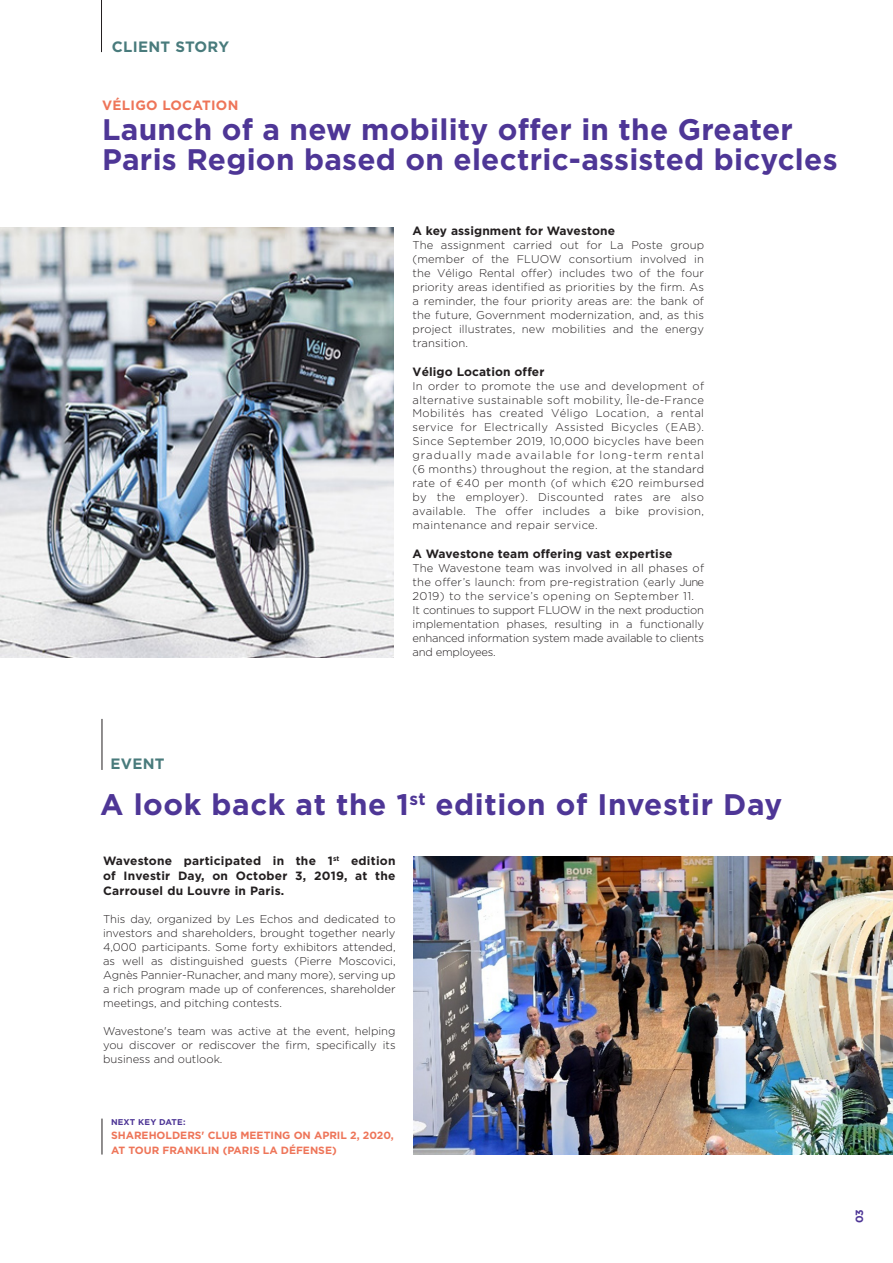
<style>
.page{position:relative;width:893px;height:1263px;background:#fff}
.page>*{position:absolute;margin:0;border:0;box-sizing:border-box;transform-origin:0 0}
.t1{font:700 29.7px/29.7px "Gotham";letter-spacing:.01em;color:#4e3696}
.t2{font:700 15px "Gotham";letter-spacing:.02em;color:#497b7c}
.t3{font:700 13.5px "Gotham";letter-spacing:.02em;color:#ee7559}
.t4{font:700 12px/15px "Gotham";letter-spacing:.01em;color:#231f20;text-align:justify}
.t5{font:300 11.25px/14px "Gothamlight";color:#231f20;text-align:justify}
.t6{font:700 10.5px/14.4px "Gotham";color:#ee7559}
.t7{font:700 10.5px "Gotham";color:#4e3696}
.t8{font:700 8.4px "Gotham";letter-spacing:.02em;color:#4e3696}
.s1{font-size:10.5px}
</style>
<div class="page">
<hr style="left:101px;top:0;width:1px;height:52px;background:#231f20">
<hr style="left:102px;top:719px;width:1px;height:51px;background:#231f20">
<img style="left:414px;top:857px;width:479px;height:297px">
<img style="left:0;top:227px;width:393px;height:431px">
<hr style="left:102px;top:1118px;width:1px;height:36px;background:#231f20">
<h2 class="t2" style="left:112px;top:38px;width:119px">CLIENT STORY</h2>
<p class="t3" style="left:102px;top:98px;width:138px">VÉLIGO LOCATION</p>
<h1 class="t1" style="left:102px;top:114px;width:737px">Launch of a new mobility offer in the Greater<br>Paris Region based on electric-assisted bicycles</h1>
<p class="t4" style="left:413px;top:223px;width:204px">A key assignment for Wavestone</p>
<p class="t5" style="left:413px;top:238px;width:293px">The assignment carried out for La Poste group (member of the FLUOW consortium involved in the Véligo Rental offer) includes two of the four priority areas identified as priorities by the firm. As a reminder, the four priority areas are: the bank of the future, Government modernization, and, as this project illustrates, new mobilities and the energy transition.</p>
<p class="t4" style="left:413px;top:364px;width:133px">Véligo Location offer</p>
<p class="t5" style="left:413px;top:378px;width:293px">In order to promote the use and development of alternative sustainable soft mobility, Île-de-France Mobilités has created Véligo Location, a rental service for Electrically Assisted Bicycles (EAB).<br>Since September 2019, 10,000 bicycles have been gradually made available for long-term rental (6 months) throughout the region, at the standard rate of <span class="s1">¤</span>40 per month (of which <span class="s1">¤</span>20 reimbursed by the employer). Discounted rates are also available. The offer includes a bike provision, maintenance and repair service.</p>
<p class="t4" style="left:413px;top:546px;width:261px">A Wavestone team offering vast expertise</p>
<p class="t5" style="left:413px;top:561px;width:293px;text-align:left">The Wavestone team was involved in all phases of the offer’s launch: from pre-registration (early June 2019) to the service’s opening on September 11.<br>It continues to support FLUOW in the next production implementation phases, resulting in a functionally enhanced information system made available to clients and employees.</p>
<h2 class="t2" style="left:111px;top:755px;width:56px">EVENT</h2>
<h1 class="t1" style="left:100px;top:789px;width:684px">A look back at the 1<sup>st</sup> edition of Investir Day</h1>
<p class="t4" style="left:103px;top:853px;width:294px">Wavestone participated in the 1<sup>st</sup> edition of Investir Day, on October 3, 2019, at the Carrousel du Louvre in Paris.</p>
<p class="t5" style="left:103px;top:912px;width:294px">This day, organized by Les Echos and dedicated to investors and shareholders, brought together nearly 4,000 participants. Some forty exhibitors attended, as well as distinguished guests (Pierre Moscovici, Agnès Pannier-Runacher, and many more), serving up a rich program made up of conferences, shareholder meetings, and pitching contests.</p>
<p class="t5" style="left:103px;top:1023px;width:294px">Wavestone's team was active at the event, helping you discover or rediscover the firm, specifically its business and outlook.</p>
<p class="t8" style="left:111px;top:1117px;width:76px">NEXT KEY DATE:</p>
<p class="t6" style="left:111px;top:1128px;width:284px">SHAREHOLDERS' CLUB MEETING ON APRIL 2, 2020,<br>AT TOUR FRANKLIN (PARIS LA DÉFENSE)</p>
<p class="t7" style="left:853px;top:1223px;width:16px;rotate:-90deg">03</p>
</div>
